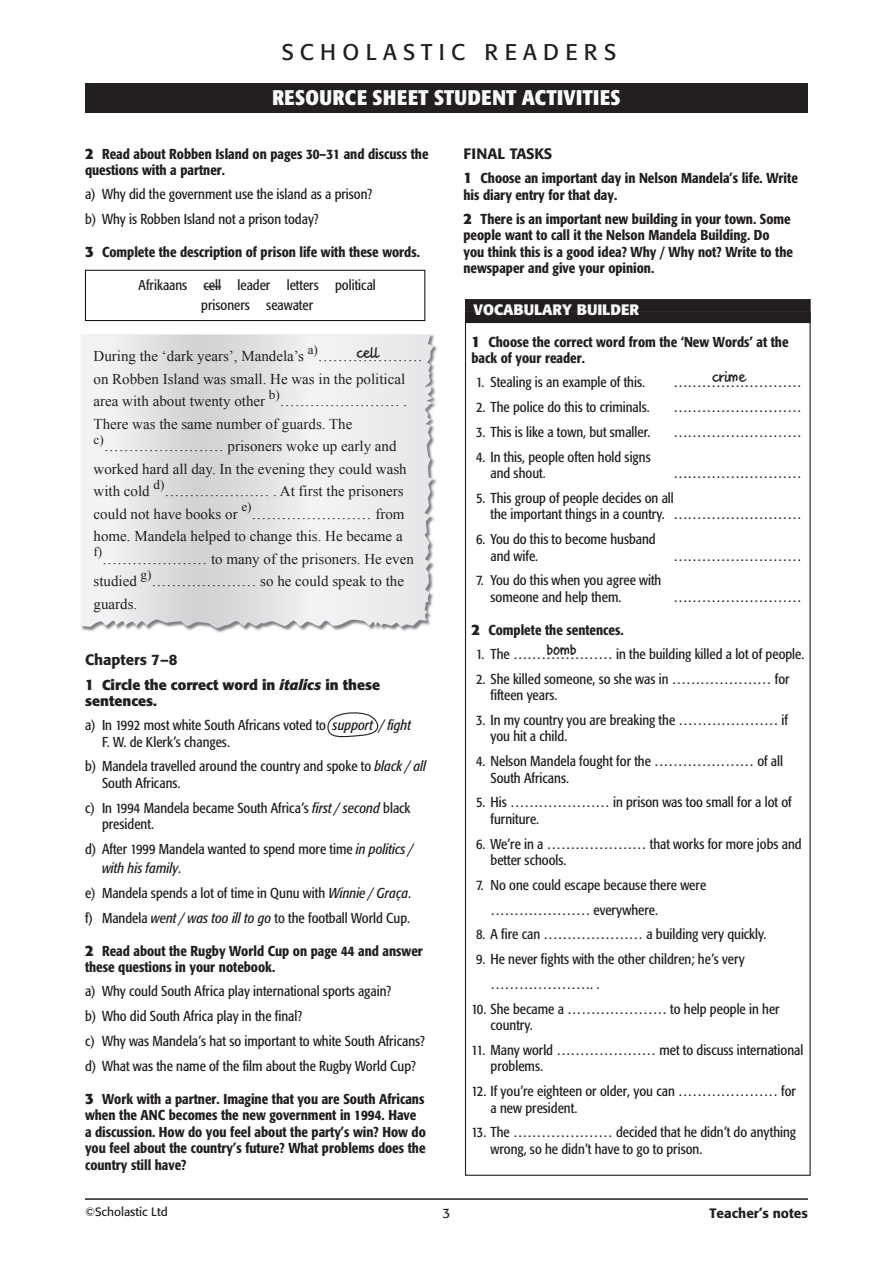
<style>
.page{position:relative;width:893px;height:1263px;background:#fff}
.page>*{position:absolute;margin:0;border:0;box-sizing:border-box;transform-origin:0 0}
.t1{font:22.5px "Formata";letter-spacing:.28em;color:#231f20}
.t2{font:700 condensed 21px "Formata";letter-spacing:.015em;color:#f9f9f9}
.t3{font:600 16.5px "Handfont PND";letter-spacing:-.01em;color:#231f20}
.t4{font:15px/22.5px "Times New Roman";color:#231f20}
.t5{font:500 15px "Formata";color:#231f20}
.t6{font:700 15px "Formata";color:#fafafa}
.t7{font:condensed 14.25px/16.5px "Formata";color:#231f20}
.t8{font:500 condensed 14.25px/16.5px "Formata";color:#231f20}
.t9{font:700 14.25px/16.5px "Formata";color:#231f20}
.t10{font:500 13.5px "Formata";color:#231f20}
.t11{font:13.5px "Formata";color:#231f20}
.t12{font:13.05px "Times New Roman";color:#231f20}
.t13{font:12px "Formata";color:#231f20}
.s1{font-weight:700;font-stretch:normal;font-size:15px}
.s2{font-size:15px}
.s3{font-style:italic}
</style>
<div class="page">
<svg style="left:204px;top:286px;width:17px;height:1px"></svg>
<div style="left:85px;top:83px;width:723px;height:30px;background:#231f20"></div>
<hr style="left:85px;top:1198px;width:723px;height:2px;background:#231f20">
<div style="left:465px;top:299px;width:346px;height:12px;background:#231f20"></div>
<div style="left:465px;top:311px;width:346px;height:12px;background:#231f20"></div>
<div style="left:85px;top:270px;width:340px;height:51px;border:1px solid #040503"></div>
<img style="left:81px;top:334px;width:357px;height:299px">
<svg style="left:81px;top:335px;width:353px;height:293px"></svg>
<svg style="left:327px;top:712px;width:52px;height:26px"></svg>
<h1 class="t1" style="left:282px;top:39px;width:336px">SCHOLASTIC READERS</h1>
<h2 class="t2" style="left:272px;top:84px;width:350px">RESOURCE SHEET STUDENT ACTIVITIES</h2>
<p class="t8" style="left:85px;top:145px;width:345px"><span class="s1">2</span> Read about Robben Island on pages 30–31 and discuss the questions with a partner.</p>
<p class="t7" style="left:85px;top:182px;width:289px;line-height:24.8px">a) Why did the government use the island as a prison? b) Why is Robben Island not a prison today?</p>
<p class="t8" style="left:85px;top:244px;width:336px"><span class="s1">3</span> Complete the description of prison life with these words.</p>
<p class="t7" style="left:139px;top:275px;width:239px;line-height:20.2px;text-align:center">Afrikaans cell leader letters political prisoners seawater</p>
<p class="t12" style="left:308px;top:341px;width:12px">a)</p>
<p class="t4" style="left:94px;top:345px;width:331px;text-indent:224px">………………… on Robben Island was small. He was in the political area with about twenty other</p>
<p class="t3" style="left:357px;top:342px;width:24px">cell</p>
<p class="t4" style="left:94px;top:345px;width:212px">During the ‘dark years’, Mandela’s</p>
<p class="t12" style="left:269px;top:386px;width:12px">b)</p>
<p class="t4" style="left:94px;top:390px;width:315px;text-indent:186px">…………………… .<br>There was the same number of guards. The</p>
<p class="t12" style="left:94px;top:431px;width:12px">c)</p>
<p class="t4" style="left:94px;top:435px;width:315px;text-indent:10px">…………………… prisoners woke up early and worked hard all day. In the evening they could wash with cold</p>
<p class="t12" style="left:154px;top:476px;width:12px">d)</p>
<p class="t4" style="left:94px;top:480px;width:312px;text-indent:71px">………………… . At first the prisoners could not have books or</p>
<p class="t12" style="left:241px;top:498px;width:12px">e)</p>
<p class="t4" style="left:94px;top:502px;width:312px;text-align:right">…………………… from<br>home. Mandela helped to change this. He became a</p>
<p class="t12" style="left:94px;top:543px;width:10px">f)</p>
<p class="t4" style="left:94px;top:547px;width:322px;text-indent:9px">………………… to many of the prisoners. He even studied</p>
<p class="t12" style="left:141px;top:566px;width:12px">g)</p>
<p class="t4" style="left:152px;top:570px;width:254px">………………… so he could speak to the</p>
<p class="t4" style="left:94px;top:592px;width:45px">guards.</p>
<p class="t5" style="left:85px;top:650px;width:94px">Chapters 7–8</p>
<p class="t9" style="left:85px;top:676px;width:297px"><span class="s2">1</span> Circle the correct word in <span class="s3">italics</span> in these sentences.</p>
<p class="t7" style="left:102px;top:717px;width:310px;text-indent:-17px">a) In 1992 most white South Africans voted to <span class="s3">support / fight<br></span>F. W. de Klerk’s changes.</p>
<p class="t7" style="left:102px;top:758px;width:326px;text-indent:-17px">b) Mandela travelled around the country and spoke to <span class="s3">black / all<br></span>South Africans.</p>
<p class="t7" style="left:102px;top:799px;width:310px;text-indent:-17px">c) In 1994 Mandela became South Africa’s <span class="s3">first / second</span> black president.</p>
<p class="t7" style="left:102px;top:839px;width:313px;line-height:19.5px;text-indent:-17px">d) After 1999 Mandela wanted to spend more time <span class="s3">in politics / with his family</span>.</p>
<p class="t7" style="left:85px;top:881px;width:328px;line-height:24.8px">e) Mandela spends a lot of time in Qunu with <span class="s3">Winnie / Graça</span>. f) Mandela <span class="s3">went / was too ill to go</span> to the football World Cup.</p>
<p class="t8" style="left:85px;top:942px;width:339px"><span class="s1">2</span> Read about the Rugby World Cup on page 44 and answer these questions in your notebook.</p>
<p class="t7" style="left:85px;top:979px;width:342px;line-height:24.8px">a) Why could South Africa play international sports again?<br>b) Who did South Africa play in the final?<br>c) Why was Mandela’s hat so important to white South Africans? d) What was the name of the film about the Rugby World Cup?</p>
<p class="t8" style="left:85px;top:1090px;width:342px"><span class="s1">3</span> Work with a partner. Imagine that you are South Africans when the ANC becomes the new government in 1994. Have a discussion. How do you feel about the party’s win? How do you feel about the country’s future? What problems does the country still have?</p>
<p class="t5" style="left:463px;top:144px;width:90px">FINAL TASKS</p>
<p class="t8" style="left:463px;top:170px;width:336px"><span class="s1">1</span> Choose an important day in Nelson Mandela’s life. Write his diary entry for that day.</p>
<p class="t8" style="left:463px;top:211px;width:331px"><span class="s1">2</span> There is an important new building in your town. Some people want to call it the Nelson Mandela Building. Do you think this is a good idea? Why / Why not? Write to the newspaper and give your opinion.</p>
<p class="t6" style="left:473px;top:301px;width:167px">VOCABULARY BUILDER</p>
<p class="t8" style="left:471px;top:333px;width:319px"><span class="s1">1</span> Choose the correct word from the ‘New Words’ at the back of your reader.</p>
<p class="t7" style="left:476px;top:374px;width:170px">1. Stealing is an example of this.</p>
<p class="t7" style="left:673px;top:374px;width:130px">………………………</p>
<p class="t7" style="left:476px;top:399px;width:175px">2. The police do this to criminals.</p>
<p class="t7" style="left:673px;top:399px;width:130px">………………………</p>
<p class="t7" style="left:476px;top:424px;width:176px">3. This is like a town, but smaller.</p>
<p class="t7" style="left:673px;top:424px;width:130px">………………………</p>
<p class="t7" style="left:490px;top:448px;width:162px;text-indent:-14px">4. In this, people often hold signs and shout.</p>
<p class="t7" style="left:673px;top:465px;width:130px">………………………</p>
<p class="t7" style="left:490px;top:490px;width:313px;text-indent:-14px">5. This group of people decides on all<br>the important things in a country. ………………………</p>
<p class="t7" style="left:490px;top:531px;width:167px;text-indent:-14px">6. You do this to become husband and wife.</p>
<p class="t7" style="left:673px;top:547px;width:130px">………………………</p>
<p class="t7" style="left:490px;top:572px;width:172px;text-indent:-14px">7. You do this when you agree with someone and help them.</p>
<p class="t3" style="left:712px;top:366px;width:35px">crime</p>
<p class="t7" style="left:673px;top:589px;width:130px">………………………</p>
<p class="t8" style="left:471px;top:621px;width:154px"><span class="s1">2</span> Complete the sentences.</p>
<p class="t7" style="left:476px;top:646px;width:330px">1. The ………………… in the building killed a lot of people.</p>
<p class="t7" style="left:490px;top:670px;width:301px;text-indent:-14px">2. She killed someone, so she was in ………………… for fifteen years.</p>
<p class="t7" style="left:490px;top:712px;width:299px;text-indent:-14px">3. In my country you are breaking the ………………… if you hit a child.</p>
<p class="t7" style="left:490px;top:753px;width:294px;text-indent:-14px">4. Nelson Mandela fought for the ………………… of all<br>South Africans.</p>
<p class="t7" style="left:490px;top:794px;width:303px;text-indent:-14px">5. His ………………… in prison was too small for a lot of furniture.</p>
<p class="t7" style="left:490px;top:835px;width:313px;text-indent:-14px">6. We’re in a ………………… that works for more jobs and better schools.</p>
<p class="t7" style="left:490px;top:873px;width:217px;line-height:24.8px;text-indent:-14px">7. No one could escape because there were ………………… everywhere.</p>
<p class="t7" style="left:476px;top:926px;width:292px">8. A fire can ………………… a building very quickly.</p>
<p class="t7" style="left:490px;top:947px;width:256px;line-height:24.8px;text-indent:-14px">9. He never fights with the other children; he’s very …………………. .</p>
<p class="t7" style="left:490px;top:1000px;width:291px;text-indent:-19px">10. She became a ………………… to help people in her country.</p>
<p class="t7" style="left:490px;top:1042px;width:314px;text-indent:-19px">11. Many world ………………… met to discuss international problems.</p>
<p class="t7" style="left:490px;top:1083px;width:307px;text-indent:-19px">12. If you’re eighteen or older, you can ………………… for a new president.</p>
<p class="t7" style="left:490px;top:1124px;width:307px;text-indent:-19px">13. The ………………… decided that he didn’t do anything wrong, so he didn’t have to go to prison.</p>
<p class="t3" style="left:547px;top:639px;width:31px">bomb</p>
<p class="t13" style="left:85px;top:1205px;width:84px">©Scholastic Ltd</p>
<p class="t10" style="left:709px;top:1204px;width:100px">Teacher’s notes</p>
<p class="t11" style="left:443px;top:1205px;width:9px">3</p>
</div>
